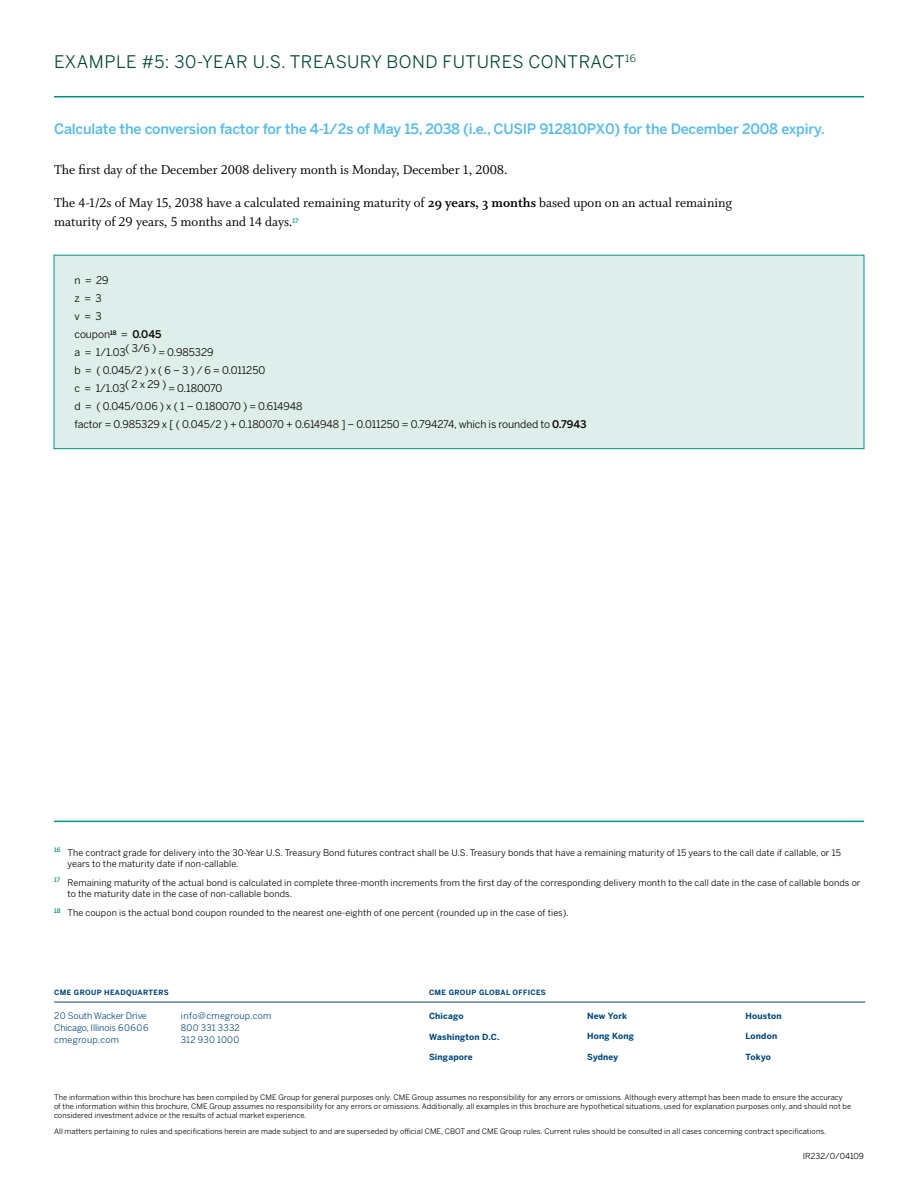
<style>
.page{position:relative;width:918px;height:1188px;background:#fff}
.page>*{position:absolute;margin:0;border:0;box-sizing:border-box;transform-origin:0 0}
.t1{font:17.25px "Benton Sans";letter-spacing:.03em;color:#004833}
.t2{font:14.25px/19.5px "Whitman Roman LF";color:#000}
.t3{font:500 14.25px "Benton Sans";letter-spacing:-.015em;color:#55bceb}
.t4{font:10.5px/18px "Benton Sans";letter-spacing:-.01em;color:#000}
.t5{font:9px/10.8px "Benton Sans";letter-spacing:.01em;color:#000}
.t6{font:9px/12px "Benton Sans";letter-spacing:-.01em;color:#00467f}
.t7{font:9px/12px "Benton Sans";letter-spacing:.025em;color:#00467f}
.t8{font:700 8.4px "Benton Sans";letter-spacing:.025em;color:#00467f}
.t9{font:8.25px "Benton Sans";color:#000}
.t10{font:7.5px/9px "Benton Sans";letter-spacing:.01em;color:#000}
.t11{font:700 7.2px "Benton Sans";letter-spacing:.05em;color:#00467f}
.t12{font:500 6.15px "Benton Sans";color:#00937f}
.s1{font-family:"Whitman Bold Os F"}
.s2{font-weight:500}
</style>
<div class="page">
<hr style="left:54px;top:1002px;width:811px;height:1px;background:#00467f">
<hr style="left:54px;top:821px;width:810px;height:1px;background:#00937f">
<div style="left:54px;top:255px;width:810px;height:194px;background:#deeeea"></div>
<div style="left:54px;top:255px;width:810px;height:194px;border:1px solid #00937f"></div>
<hr style="left:54px;top:96px;width:810px;height:2px;background:#00937f">
<h1 class="t1" style="left:54px;top:51px;width:583px">Exam ple #5: 30-Year U.S. Treasury Bond Futures Contract<sup>16</sup></h1>
<h2 class="t3" style="left:54px;top:121px;width:772px">Calculate the conversion factor for the 4-1/2s of May 15, 2038 (i.e., CUSIP 912810PX0) for the December 2008 expiry.</h2>
<h2 class="t2" style="left:54px;top:161px;width:455px">The first day of the December 2008 delivery month is Monday, December 1, 2008.</h2>
<h2 class="t2" style="left:54px;top:194px;width:680px">The 4-1/2s of May 15, 2038 have a calculated remaining maturity of <span class="s1">29 years, 3 months</span> based upon on an actual remaining maturity of 29 years, 5 months and 14 days.</h2>
<p class="t12" style="left:292px;top:217px;width:8px">17</p>
<p class="t4" style="left:75px;top:271px;width:513px">n = 29<br>z = 3<br>v = 3<br>coupon<sup>18</sup> = <span class="s2">0.045<br></span>a = 1/1.03( 3/6 ) = 0.985329<br>b = ( 0.045/2 ) x ( 6 – 3 ) / 6 = 0.011250<br>c = 1/1.03( 2 x 29 ) = 0.180070<br>d = ( 0.045/0.06 ) x ( 1 – 0.180070 ) = 0.614948<br>factor = 0.985329 x [ ( 0.045/2 ) + 0.180070 + 0.614948 ] – 0.011250 = 0.794274, which is rounded to <span class="s2">0.7943</span></p>
<p class="t5" style="left:68px;top:847px;width:775px;text-indent:-14px"><sup>16</sup> The contract grade for delivery into the 30-Year U.S. Treasury Bond futures contract shall be U.S. Treasury bonds that have a remaining maturity of 15 years to the call date if callable, or 15 years to the maturity date if non-callable.</p>
<p class="t5" style="left:68px;top:877px;width:795px;text-indent:-14px"><sup>17</sup> Remaining maturity of the actual bond is calculated in complete three-month increments from the first day of the corresponding delivery month to the call date in the case of callable bonds or to the maturity date in the case of non-callable bonds.</p>
<p class="t5" style="left:54px;top:908px;width:516px"><sup>18</sup> The coupon is the actual bond coupon rounded to the nearest one-eighth of one percent (rounded up in the case of ties).</p>
<p class="t11" style="left:54px;top:989px;width:116px">CME GROUP HEADQUARTERS</p>
<p class="t6" style="left:54px;top:1010px;width:96px">20 South Wacker Drive<br>Chicago, Illinois 60606 cmegroup.com</p>
<p class="t11" style="left:429px;top:989px;width:118px">CME GROUP GLOBAL OFFICES</p>
<p class="t8" style="left:429px;top:1011px;width:36px">Chicago</p>
<p class="t8" style="left:429px;top:1032px;width:72px">Washington D.C.</p>
<p class="t8" style="left:429px;top:1052px;width:45px">Singapore</p>
<p class="t7" style="left:181px;top:1010px;width:92px">info@cmegroup.com<br>800 331 3332<br>312 930 1000</p>
<p class="t8" style="left:745px;top:1011px;width:38px">Houston</p>
<p class="t8" style="left:745px;top:1032px;width:33px">London</p>
<p class="t8" style="left:745px;top:1052px;width:27px">Tokyo</p>
<p class="t10" style="left:54px;top:1093px;width:799px">The information within this brochure has been compiled by CME Group for general purposes only. CME Group assumes no responsibility for any errors or omissions. Although every attempt has been made to ensure the accuracy of the information within this brochure, CME Group assumes no responsibility for any errors or omissions. Additionally, all examples in this brochure are hypothetical situations, used for explanation purposes only, and should not be considered investment advice or the results of actual market experience.</p>
<p class="t10" style="left:54px;top:1127px;width:774px">All matters pertaining to rules and specifications herein are made subject to and are superseded by official CME, CBOT and CME Group rules. Current rules should be consulted in all cases concerning contract specifications.</p>
<p class="t9" style="left:803px;top:1152px;width:63px">IR232/0/04109</p>
<p class="t8" style="left:587px;top:1011px;width:41px">New York</p>
<p class="t8" style="left:587px;top:1032px;width:48px">Hong Kong</p>
<p class="t8" style="left:587px;top:1052px;width:33px">Sydney</p>
</div>
